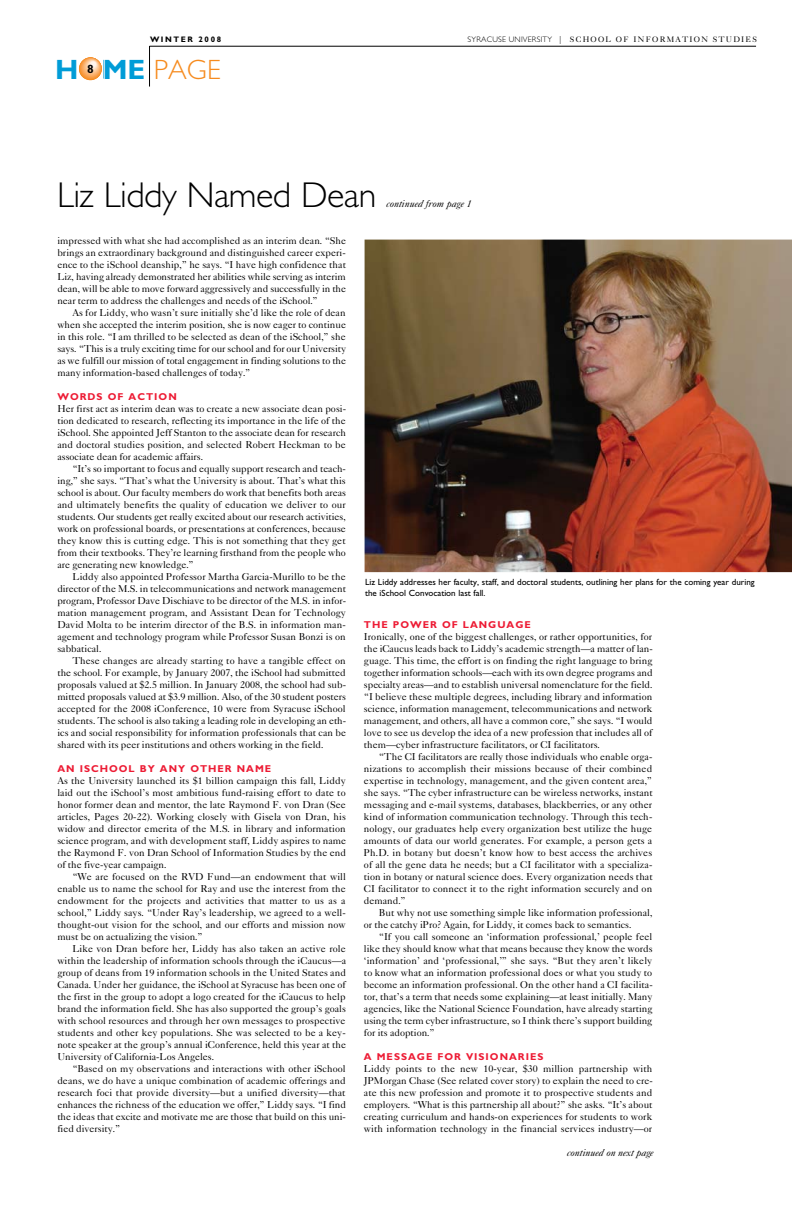
<style>
.page{position:relative;width:792px;height:1224px;background:#fff}
.page>*{position:absolute;margin:0;border:0;box-sizing:border-box;transform-origin:0 0}
.t1{font:300 36px "Gill Sans";color:#000}
.t2{font:700 28px "Gill Sans";color:#009cd7}
.t3{font:700 12px "Gill Sans";color:#000}
.t4{font:10px/12px "Caslon Five Forty";color:#000;text-align:justify}
.t5{font:700 10px "Gill Sans";letter-spacing:.1em;color:#ed1b34}
.t6{font:italic 10px "Caslon Five Forty";color:#000}
.t7{font:9px/11px "Gill Sans";color:#000}
.t8{font:300 8px "Gill Sans";letter-spacing:.025em;color:#000}
.t9{font:8px "Caslon Five Forty";letter-spacing:.155em;color:#000}
.t10{font:700 8px "Gill Sans";letter-spacing:.2em;color:#000}
.s1{font-weight:300;color:#f68b1f}
.s2{font-family:"Caslon Five Forty";font-weight:400}
</style>
<div class="page">
<hr style="left:149px;top:46px;width:1px;height:41px;background:#000">
<div style="left:79px;top:58px;width:23px;height:22px;background:#f78f26;border-radius:50%"></div>
<div style="left:80px;top:58px;width:21px;height:21px;background:#f89636;border-radius:50%"></div>
<svg style="left:80px;top:59px;width:21px;height:19px"></svg>
<hr style="left:150px;top:46px;width:606px;height:1px;background:#000">
<img style="left:365px;top:240px;width:427px;height:332px">
<p class="t10" style="left:150px;top:35px;width:73px">WINTER 2008</p>
<h2 class="t2" style="left:55px;top:53px;width:167px">HOME <span class="s1">PAGE</span></h2>
<p class="t3" style="left:87px;top:62px;width:8px">8</p>
<p class="t8" style="left:468px;top:35px;width:131px">SYRACUSE UNIVERSITY | <span class="s2">S c h ool</span></p>
<p class="t9" style="left:616px;top:35px;width:8px">of</p>
<p class="t9" style="left:633px;top:35px;width:13px">Info</p>
<p class="t9" style="left:660px;top:35px;width:30px">rmation</p>
<p class="t9" style="left:713px;top:35px;width:35px">Stu dies</p>
<h1 class="t1" style="left:57px;top:175px;width:321px">LIZ LIDDY N AMED DEAN</h1>
<p class="t6" style="left:386px;top:198px;width:87px">continued from page 1</p>
<p class="t4" style="left:57px;top:235px;width:290px">impressed with what she had accomplished as an interim dean. “She brings an extraordinary background and distinguished career experi&shy;ence to the iSchool deanship,” he says. “I have high confidence that Liz, having already demonstrated her abilities while serving as interim dean, will be able to move forward aggressively and successfully in the near term to address the challenges and needs of the iSchool.”</p>
<p class="t4" style="left:57px;top:307px;width:290px;text-indent:15px">As for Liddy, who wasn’t sure initially she’d like the role of dean when she accepted the interim position, she is now eager to continue in this role. “I am thrilled to be selected as dean of the iSchool,” she says. “This is a truly exciting time for our school and for our University as we fulfill our mission of total engagement in finding solutions to the many information-based challenges of today.”</p>
<p class="t5" style="left:57px;top:391px;width:121px">WORDS OF ACTION</p>
<p class="t4" style="left:57px;top:403px;width:290px">Her first act as interim dean was to create a new associate dean posi&shy;tion dedicated to research, reflecting its importance in the life of the iSchool. She appointed Jeff Stanton to the associate dean for research and doctoral studies position, and selected Robert Heckman to be associate dean for academic affairs.</p>
<p class="t4" style="left:57px;top:463px;width:290px;text-indent:15px">“It’s so important to focus and equally support research and teach&shy;ing,” she says. “That’s what the University is about. That’s what this school is about. Our faculty members do work that benefits both areas and ultimately benefits the quality of education we deliver to our students. Our students get really excited about our research activities, work on professional boards, or presentations at conferences, because they know this is cutting edge. This is not something that they get from their textbooks. They’re learning firsthand from the people who are generating new knowledge.”</p>
<p class="t4" style="left:57px;top:571px;width:290px;text-indent:15px">Liddy also appointed Professor Martha Garcia-Murillo to be the director of the M.S. in telecommunications and network management program, Professor Dave Dischiave to be director of the M.S. in infor&shy;mation management program, and Assistant Dean for Technology David Molta to be interim director of the B.S. in information man&shy;agement and technology program while Professor Susan Bonzi is on sabbatical.</p>
<p class="t4" style="left:57px;top:655px;width:290px;text-indent:15px">These changes are already starting to have a tangible effect on the school. For example, by January 2007, the iSchool had submitted proposals valued at $2.5 million. In January 2008, the school had sub&shy;mitted proposals valued at $3.9 million. Also, of the 30 student posters accepted for the 2008 iConference, 10 were from Syracuse iSchool students. The school is also taking a leading role in developing an eth&shy;ics and social responsibility for information professionals that can be shared with its peer institutions and others working in the field.</p>
<p class="t5" style="left:57px;top:763px;width:215px">AN ISCHOOL BY ANY OTH ER NAME</p>
<p class="t4" style="left:57px;top:775px;width:290px">As the University launched its $1 billion campaign this fall, Liddy laid out the iSchool’s most ambitious fund-raising effort to date to honor former dean and mentor, the late Raymond F. von Dran (See articles, Pages 20-22). Working closely with Gisela von Dran, his widow and director emerita of the M.S. in library and information science program, and with development staff, Liddy aspires to name the Raymond F. von Dran School of Information Studies by the end of the five-year campaign.</p>
<p class="t4" style="left:57px;top:871px;width:290px;text-indent:15px">“We are focused on the RVD Fund—an endowment that will enable us to name the school for Ray and use the interest from the endowment for the projects and activities that matter to us as a school,” Liddy says. “Under Ray’s leadership, we agreed to a well&shy;thought‑out vision for the school, and our efforts and mission now must be on actualizing the vision.”</p>
<p class="t4" style="left:57px;top:943px;width:290px;text-indent:15px">Like von Dran before her, Liddy has also taken an active role within the leadership of information schools through the iCaucus—a group of deans from 19 information schools in the United States and Canada. Under her guidance, the iSchool at Syracuse has been one of the first in the group to adopt a logo created for the iCaucus to help brand the information field. She has also supported the group’s goals with school resources and through her own messages to prospective students and other key populations. She was selected to be a key&shy;note speaker at the group’s annual iConference, held this year at the University of California-Los Angeles.</p>
<p class="t4" style="left:57px;top:1063px;width:290px;text-indent:15px">“Based on my observations and interactions with other iSchool deans, we do have a unique combination of academic offerings and research foci that provide diversity—but a unified diversity—that enhances the richness of the education we offer,” Liddy says. “I find the ideas that excite and motivate me are those that build on this uni&shy;fied diversity.”</p>
<p class="t7" style="left:365px;top:576px;width:391px">Liz Liddy addresses her faculty, staff, and doctoral students, outlining her plans for the coming year during the iSchool Convocation last fall.</p>
<p class="t5" style="left:364px;top:619px;width:168px">TH E POWER OF LANGUAGE</p>
<p class="t4" style="left:364px;top:630px;width:290px">Ironically, one of the biggest challenges, or rather opportunities, for the iCaucus leads back to Liddy’s academic strength—a matter of lan&shy;guage. This time, the effort is on finding the right language to bring together information schools—each with its own degree programs and specialty areas—and to establish universal nomenclature for the field. “I believe these multiple degrees, including library and information science, information management, telecommunications and network management, and others, all have a common core,” she says. “I would love to see us develop the idea of a new profession that includes all of them—cyber infrastructure facilitators, or CI facilitators.</p>
<p class="t4" style="left:364px;top:750px;width:290px;text-indent:15px">“The CI facilitators are really those individuals who enable orga&shy;nizations to accomplish their missions because of their combined expertise in technology, management, and the given content area,” she says. “The cyber infrastructure can be wireless networks, instant messaging and e-mail systems, databases, blackberries, or any other kind of information communication technology. Through this tech&shy;nology, our graduates help every organization best utilize the huge amounts of data our world generates. For example, a person gets a Ph.D. in botany but doesn’t know how to best access the archives of all the gene data he needs; but a CI facilitator with a specializa&shy;tion in botany or natural science does. Every organization needs that CI facilitator to connect it to the right information securely and on demand.”</p>
<p class="t4" style="left:364px;top:906px;width:290px;text-indent:15px">But why not use something simple like information professional, or the catchy iPro? Again, for Liddy, it comes back to semantics.</p>
<p class="t4" style="left:364px;top:930px;width:290px;text-indent:15px">“If you call someone an ‘information professional,’ people feel like they should know what that means because they know the words ‘information’ and ‘professional,’” she says. “But they aren’t likely to know what an information professional does or what you study to become an information professional. On the other hand a CI facilita&shy;tor, that’s a term that needs some explaining—at least initially. Many agencies, like the National Science Foundation, have already starting using the term cyber infrastructure, so I think there’s support building for its adoption.”</p>
<p class="t5" style="left:364px;top:1051px;width:179px">A MESSAGE FOR VISIONARIES</p>
<p class="t4" style="left:364px;top:1062px;width:290px">Liddy points to the new 10-year, $30 million partnership with JPMorgan Chase (See related cover story) to explain the need to cre&shy;ate this new profession and promote it to prospective students and employers. “What is this partnership all about?” she asks. “It’s about creating curriculum and hands-on experiences for students to work with information technology in the financial services industry—or</p>
<p class="t6" style="left:567px;top:1146px;width:88px">continued on next page</p>
</div>
